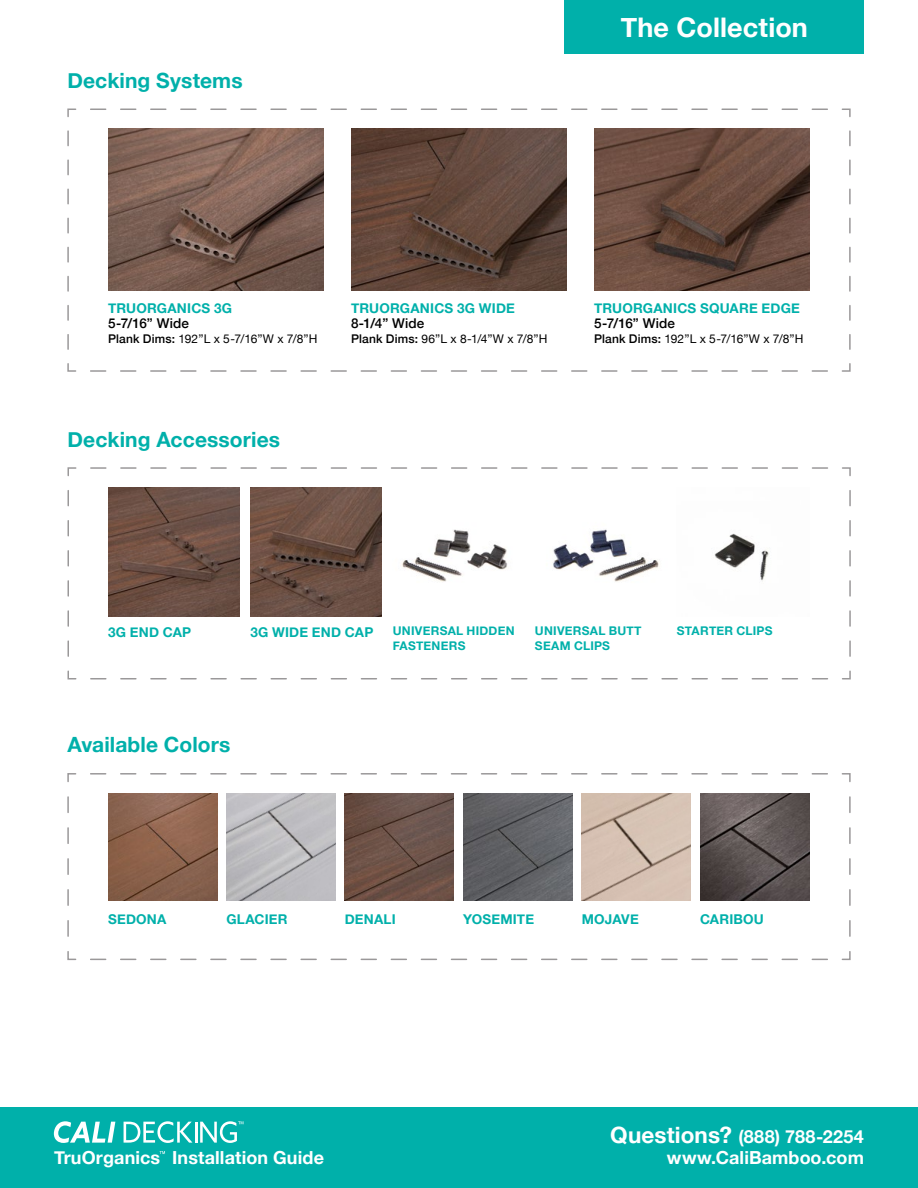
<style>
.page{position:relative;width:918px;height:1188px;background:#fff}
.page>*{position:absolute;margin:0;border:0;box-sizing:border-box;transform-origin:0 0}
.t1{font:700 27px "Helvetica Neue";letter-spacing:.005em;color:#fff}
.t2{font:700 21px "Helvetica Neue";letter-spacing:.005em;color:#00b0aa}
.t3{font:700 18px "Helvetica Neue";letter-spacing:.005em;color:#fff}
.t4{font:700 13.5px "Helvetica Neue";letter-spacing:.015em;color:#00b0aa}
.t5{font:500 13.5px "Helvetica Neue";letter-spacing:.01em;color:#000}
.t6{font:12px "Helvetica Neue";letter-spacing:-.035em;color:#000}
.t7{font:700 12px/15px "Helvetica Neue";letter-spacing:.02em;color:#00b0aa}
.s1{font-weight:500}
.s2{font-size:22.5px}
</style>
<div class="page">
<div style="left:0;top:1107px;width:918px;height:81px;background:#00b0aa"></div>
<div style="left:565px;top:0;width:299px;height:54px;background:#00b0aa"></div>
<svg style="left:54px;top:1121px;width:61px;height:22px"></svg>
<svg style="left:124px;top:1121px;width:68px;height:22px"></svg>
<hr style="left:195px;top:1122px;width:2px;height:21px;background:#fff">
<svg style="left:200px;top:1121px;width:43px;height:22px"></svg>
<svg style="left:160px;top:1151px;width:5px;height:3px"></svg>
<svg style="left:67px;top:108px;width:784px;height:264px"></svg>
<svg style="left:67px;top:467px;width:784px;height:213px"></svg>
<svg style="left:67px;top:773px;width:784px;height:188px"></svg>
<img style="left:108px;top:129px;width:216px;height:162px">
<img style="left:108px;top:793px;width:109px;height:108px">
<img style="left:345px;top:794px;width:109px;height:107px">
<img style="left:582px;top:794px;width:109px;height:107px">
<img style="left:226px;top:794px;width:110px;height:107px">
<img style="left:463px;top:793px;width:109px;height:108px">
<img style="left:700px;top:794px;width:109px;height:107px">
<img style="left:351px;top:129px;width:216px;height:162px">
<img style="left:594px;top:129px;width:216px;height:162px">
<img style="left:108px;top:488px;width:132px;height:129px">
<img style="left:250px;top:488px;width:132px;height:129px">
<img style="left:393px;top:488px;width:133px;height:129px">
<img style="left:535px;top:488px;width:133px;height:129px">
<img style="left:677px;top:488px;width:133px;height:129px">
<h2 class="t2" style="left:68px;top:64px;width:177px">Decking Systems</h2>
<h1 class="t1" style="left:621px;top:6px;width:189px">The Collection</h1>
<p class="t4" style="left:108px;top:297px;width:126px">TRUORGANICS 3G</p>
<p class="t5" style="left:108px;top:312px;width:83px">5-7/16” Wide</p>
<p class="t6" style="left:108px;top:330px;width:211px"><span class="s1">Plank Dims:</span> 192”L x 5-7/16”W x 7/8”H</p>
<p class="t4" style="left:351px;top:297px;width:165px">TRUORGANICS 3G WIDE</p>
<p class="t5" style="left:351px;top:312px;width:75px">8-1/4” Wide</p>
<p class="t6" style="left:351px;top:330px;width:198px"><span class="s1">Plank Dims:</span> 96”L x 8-1/4”W x 7/8”H</p>
<h2 class="t2" style="left:68px;top:423px;width:214px">Decking Accessories</h2>
<p class="t4" style="left:594px;top:297px;width:207px">TRUORGANICS SQUARE EDGE</p>
<p class="t5" style="left:594px;top:312px;width:83px">5-7/16” Wide</p>
<p class="t6" style="left:594px;top:330px;width:211px"><span class="s1">Plank Dims:</span> 192”L x 5-7/16”W x 7/8”H</p>
<p class="t4" style="left:108px;top:621px;width:85px">3G END CAP</p>
<p class="t4" style="left:250px;top:621px;width:124px">3G WIDE END CAP</p>
<p class="t7" style="left:393px;top:624px;width:123px">UNIVERSAL HIDDEN<br>FASTENERS</p>
<p class="t7" style="left:535px;top:624px;width:108px">UNIVERSAL BUTT<br>SEAM CLIPS</p>
<p class="t7" style="left:677px;top:624px;width:97px">STARTER CLIPS</p>
<h2 class="t2" style="left:68px;top:729px;width:164px">Available Colors</h2>
<p class="t4" style="left:108px;top:908px;width:60px">SEDONA</p>
<p class="t4" style="left:226px;top:908px;width:63px">GLACIER</p>
<p class="t4" style="left:345px;top:908px;width:53px">DENALI</p>
<p class="t4" style="left:463px;top:908px;width:73px">YOSEMITE</p>
<p class="t4" style="left:582px;top:908px;width:59px">MOJAVE</p>
<p class="t4" style="left:700px;top:908px;width:65px">CARIBOU</p>
<h3 class="t3" style="left:610px;top:1122px;width:255px"><span class="s2">Questions?</span> (888) 788-2254</h3>
<h3 class="t3" style="left:54px;top:1143px;width:272px">TruOrganics Installation Guide</h3>
<h3 class="t3" style="left:667px;top:1143px;width:199px">www.CaliBamboo.com</h3>
</div>
